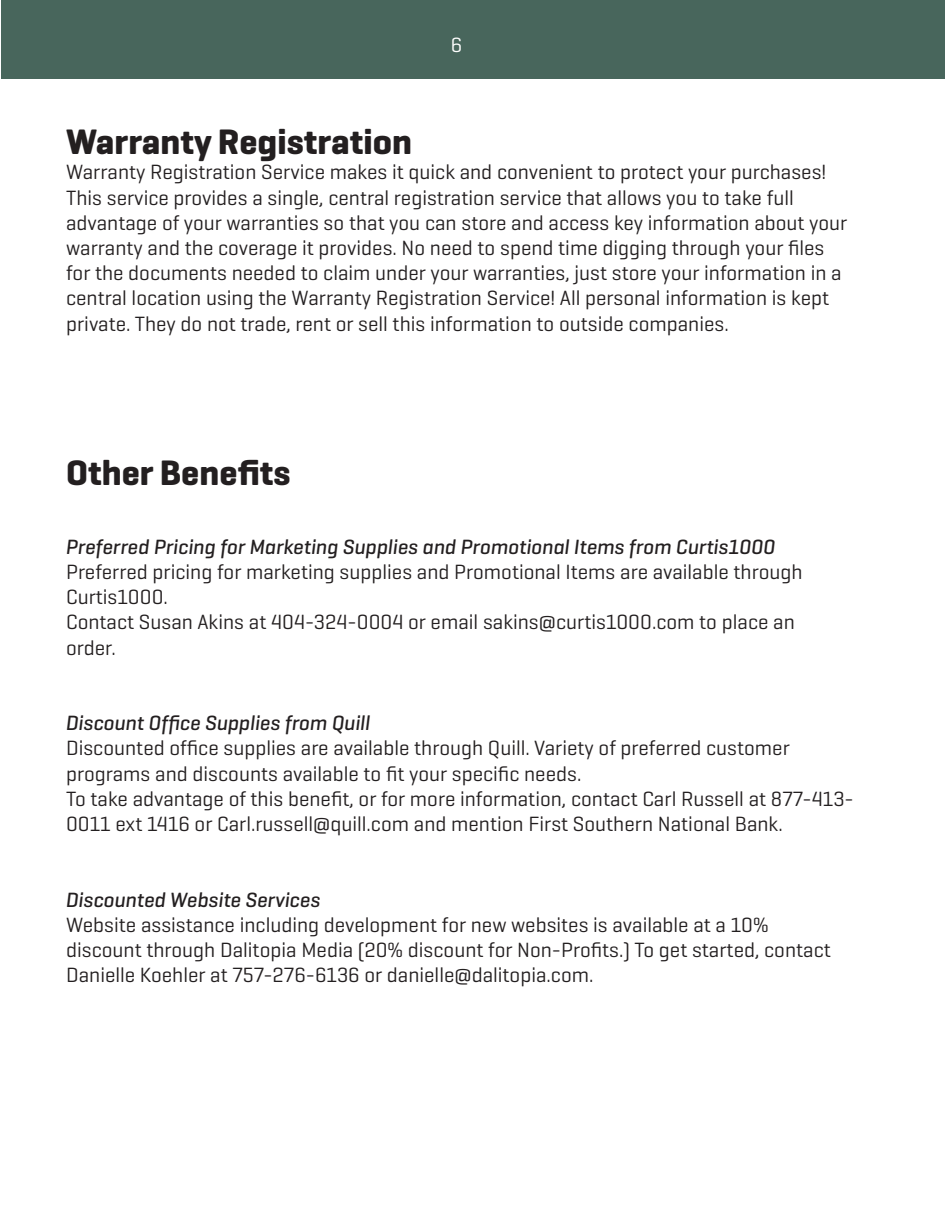
<style>
.page{position:relative;width:945px;height:1215px;background:#fff}
.page>*{position:absolute;margin:0;border:0;box-sizing:border-box;transform-origin:0 0}
.t1{font:700 36px "Geogrotesque";color:#231f20}
.t2{font:21px/25.2px "Geogrotesque";color:#231f20}
.t3{font:italic 500 21px "Geogrotesque";color:#231f20}
.t4{font:21px "Geogrotesque";color:#fff}
</style>
<div class="page">
<div style="left:2px;top:0;width:943px;height:79px;background:#48665c"></div>
<p class="t4" style="left:451px;top:32px;width:13px">6</p>
<p class="t1" style="left:66px;top:119px;width:347px">Warranty Registration</p>
<p class="t2" style="left:66px;top:159px;width:762px">Warranty Registration Service makes it quick and convenient to protect your purchases!</p>
<p class="t2" style="left:66px;top:184px;width:783px">This service provides a single, central registration service that allows you to take full advantage of your warranties so that you can store and access key information about your warranty and the coverage it provides. No need to spend time digging through your files for the documents needed to claim under your warranties, just store your information in a central location using the Warranty Registration Service! All personal information is kept private. They do not trade, rent or sell this information to outside companies.</p>
<p class="t1" style="left:66px;top:451px;width:226px">Other Benefits</p>
<p class="t3" style="left:66px;top:533px;width:711px">Preferred Pricing for Marketing Supplies and Promotional Items from Curtis1000</p>
<p class="t2" style="left:66px;top:559px;width:738px">Preferred pricing for marketing supplies and Promotional Items are available through<br>Curtis1000.</p>
<p class="t2" style="left:66px;top:609px;width:730px">Contact Susan Akins at 404-324-0004 or email sakins@curtis1000.com to place an</p>
<p class="t2" style="left:66px;top:634px;width:51px">order.</p>
<p class="t3" style="left:66px;top:710px;width:306px">Discount Office Supplies from Quill</p>
<p class="t2" style="left:66px;top:735px;width:725px">Discounted office supplies are available through Quill. Variety of preferred customer programs and discounts available to fit your specific needs.</p>
<p class="t2" style="left:66px;top:785px;width:789px">To take advantage of this benefit, or for more information, contact Carl Russell at 877-413-<br>0011 ext 1416 or Carl.russell@quill.com and mention First Southern National Bank.</p>
<p class="t3" style="left:66px;top:886px;width:256px">Discounted Website Services</p>
<p class="t2" style="left:66px;top:911px;width:704px">Website assistance including development for new websites is available at a 10%</p>
<p class="t2" style="left:66px;top:937px;width:766px">discount through Dalitopia Media (20% discount for Non-Profits.) To get started, contact<br>Danielle Koehler at 757-276-6136 or danielle@dalitopia.com.</p>
</div>
